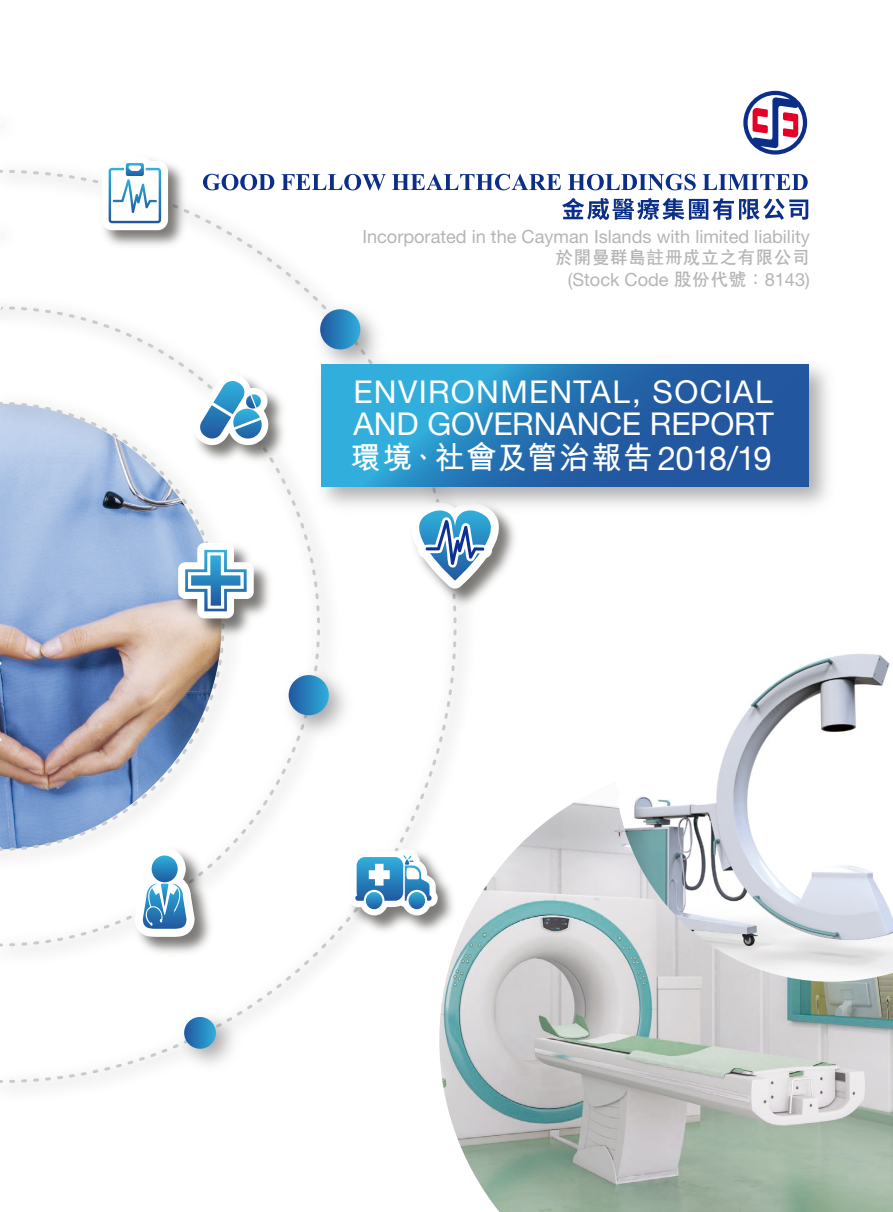
<style>
.page{position:relative;width:893px;height:1212px;background:#fff}
.page>*{position:absolute;margin:0;border:0;box-sizing:border-box;transform-origin:0 0}
.t1{font:31.5px/31.5px "Helvetica Neue LT Std";color:#fff}
.t2{font:700 31.5px "M Hei HK";letter-spacing:.06em;color:#fff;scale:.95 1}
.t3{font:18.15px "Helvetica Neue LT Std";color:#b5b5b6}
.t4{font:700 18.15px "C Hei 2 HK";color:#b5b5b6}
.s1{font-family:"C Hei 2 HK";font-weight:700}
.s2{font-family:"Helvetica Neue LT Std";font-weight:400;font-size:33px}
</style>
<div class="page">
<svg style="left:9px;top:170px;width:449px;height:914px"></svg>
<img style="left:9px;top:211px;width:20px;height:76px">
<img style="left:9px;top:288px;width:338px;height:685px">
<svg style="left:9px;top:305px;width:313px;height:643px"></svg>
<img style="left:0;top:287px;width:29px;height:97px">
<svg style="left:0;top:304px;width:5px;height:7px"></svg>
<img style="left:0;top:384px;width:251px;height:494px">
<svg style="left:0;top:400px;width:3px;height:6px"></svg>
<svg style="left:3px;top:400px;width:223px;height:452px"></svg>
<svg style="left:0;top:845px;width:5px;height:7px"></svg>
<img style="left:407px;top:519px;width:108px;height:92px">
<svg style="left:410px;top:519px;width:90px;height:70px"></svg>
<img style="left:189px;top:370px;width:102px;height:98px">
<svg style="left:193px;top:374px;width:76px;height:72px"></svg>
<img style="left:344px;top:844px;width:95px;height:94px">
<svg style="left:349px;top:849px;width:89px;height:67px"></svg>
<img style="left:130px;top:843px;width:87px;height:117px">
<svg style="left:134px;top:847px;width:61px;height:90px"></svg>
<img style="left:97px;top:164px;width:94px;height:89px">
<svg style="left:101px;top:159px;width:67px;height:71px"></svg>
<img style="left:439px;top:763px;width:454px;height:449px">
<img style="left:615px;top:653px;width:278px;height:329px">
<img style="left:170px;top:1003px;width:77px;height:77px">
<svg style="left:184px;top:1017px;width:32px;height:32px"></svg>
<img style="left:274px;top:661px;width:86px;height:85px">
<div style="left:289px;top:675px;width:40px;height:40px;background:linear-gradient(to right,#1e57a0,#34add9);border-radius:20px"></div>
<img style="left:306px;top:295px;width:85px;height:86px">
<svg style="left:320px;top:309px;width:40px;height:40px"></svg>
<img style="left:174px;top:538px;width:103px;height:103px">
<svg style="left:178px;top:543px;width:76px;height:75px"></svg>
<svg style="left:562px;top:198px;width:246px;height:22px"></svg>
<svg style="left:743px;top:91px;width:64px;height:64px"></svg>
<svg style="left:203px;top:174px;width:71px;height:16px"></svg>
<svg style="left:281px;top:174px;width:105px;height:16px"></svg>
<svg style="left:392px;top:174px;width:169px;height:16px"></svg>
<svg style="left:568px;top:174px;width:128px;height:16px"></svg>
<svg style="left:702px;top:174px;width:106px;height:16px"></svg>
<img style="left:309px;top:352px;width:519px;height:167px">
<svg style="left:321px;top:364px;width:487px;height:122px;background:#2778b6"></svg>
<p class="t3" style="left:362px;top:225px;width:449px">Incorporated in the Cayman Islands with limited liability</p>
<p class="t4" style="left:555px;top:249px;width:256px">於開曼群島註冊成立之有限公司</p>
<p class="t3" style="left:568px;top:269px;width:244px">(Stock Code <span class="s1">股份代號：</span>8143)</p>
<h1 class="t1" style="left:353px;top:376px;width:422px">ENVIRONMENTAL, SOCIAL<br>AND GOVERNANCE REPORT</h1>
<h1 class="t2" style="left:350px;top:435px;width:445px">環境、社會及管治報告 <span class="s2">2018/19</span></h1>
</div>
